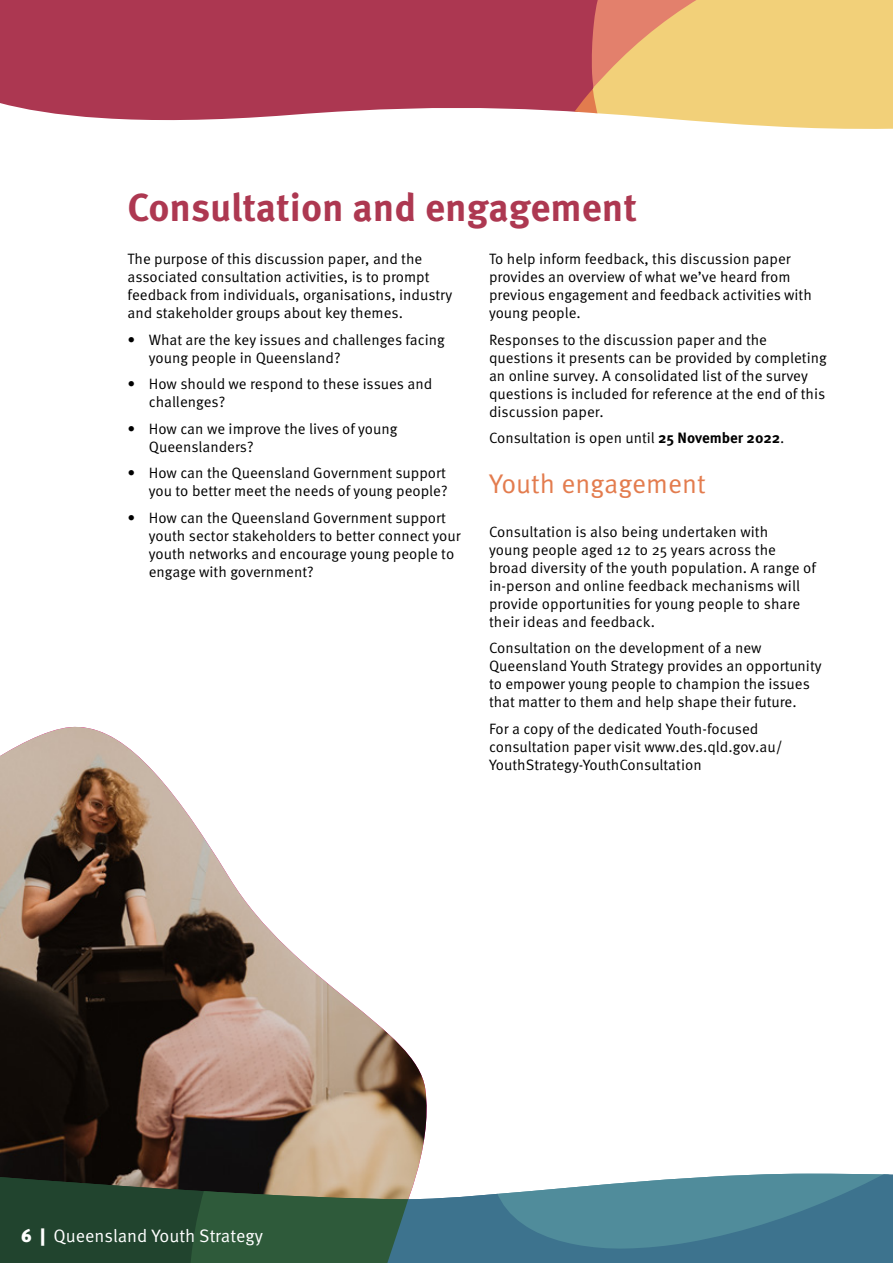
<style>
.page{position:relative;width:893px;height:1263px;background:#fff}
.page>*{position:absolute;margin:0;border:0;box-sizing:border-box;transform-origin:0 0}
.t1{font:700 39px "Meta OT";color:#ad3851}
.t2{font:27px "Meta OT Norm";color:#e37c4e}
.t3{font:18px "Meta OT Norm";color:#fff}
.t4{font:15px/18px "Meta OT Norm";color:#000}
.s1{font-family:"Meta OT";font-weight:700}
.s2{font-family:"Meta OT";font-weight:900}
</style>
<div class="page">
<img style="left:0;top:727px;width:427px;height:447px">
<svg style="left:465px;top:1174px;width:428px;height:89px;background:#55899d"></svg>
<svg style="left:0;top:1174px;width:465px;height:89px;background:#3d5b48"></svg>
<div style="left:0;top:0;width:500px;height:121px;background:#ac3751"></div>
<svg style="left:500px;top:0;width:393px;height:129px;background:#e3ad78"></svg>
<h1 class="t1" style="left:128px;top:184px;width:511px">Consultation and engagement</h1>
<p class="t4" style="left:128px;top:250px;width:326px">The purpose of this discussion paper, and the associated consultation activities, is to prompt feedback from individuals, organisations, industry and stakeholder groups about key themes.</p>
<p class="t4" style="left:149px;top:331px;width:297px;text-indent:-21px">• What are the key issues and challenges facing young people in Queensland?</p>
<p class="t4" style="left:149px;top:375px;width:285px;text-indent:-21px">• How should we respond to these issues and challenges?</p>
<p class="t4" style="left:149px;top:420px;width:250px;text-indent:-21px">• How can we improve the lives of young<br>Queenslanders?</p>
<p class="t4" style="left:128px;top:464px;width:322px;text-align:right">• How can the Queensland Government support you to better meet the needs of young people?</p>
<p class="t4" style="left:149px;top:509px;width:313px;text-indent:-21px">• How can the Queensland Government support youth sector stakeholders to better connect your youth networks and encourage young people to engage with government?</p>
<p class="t4" style="left:489px;top:250px;width:324px">To help inform feedback, this discussion paper provides an overview of what we’ve heard from previous engagement and feedback activities with young people.</p>
<p class="t4" style="left:489px;top:331px;width:339px">Responses to the discussion paper and the questions it presents can be provided by completing an online survey. A consolidated list of the survey questions is included for reference at the end of this discussion paper.</p>
<p class="t4" style="left:489px;top:429px;width:297px">Consultation is open until <span class="s1">25 November 2022</span>.</p>
<h2 class="t2" style="left:489px;top:468px;width:218px">Youth engagement</h2>
<p class="t4" style="left:489px;top:523px;width:329px">Consultation is also being undertaken with<br>young people aged 12 to 25 years across the broad diversity of the youth population. A range of in-person and online feedback mechanisms will provide opportunities for young people to share their ideas and feedback.</p>
<p class="t4" style="left:489px;top:639px;width:334px">Consultation on the development of a new Queensland Youth Strategy provides an opportunity to empower young people to champion the issues that matter to them and help shape their future.</p>
<p class="t4" style="left:489px;top:720px;width:295px">For a copy of the dedicated Youth-focused consultation paper visit www.des.qld.gov.au/<br>YouthStrategy-YouthConsultation</p>
<p class="t3" style="left:21px;top:1225px;width:243px"><span class="s2">6 |</span> Queensland Youth Strategy</p>
</div>
